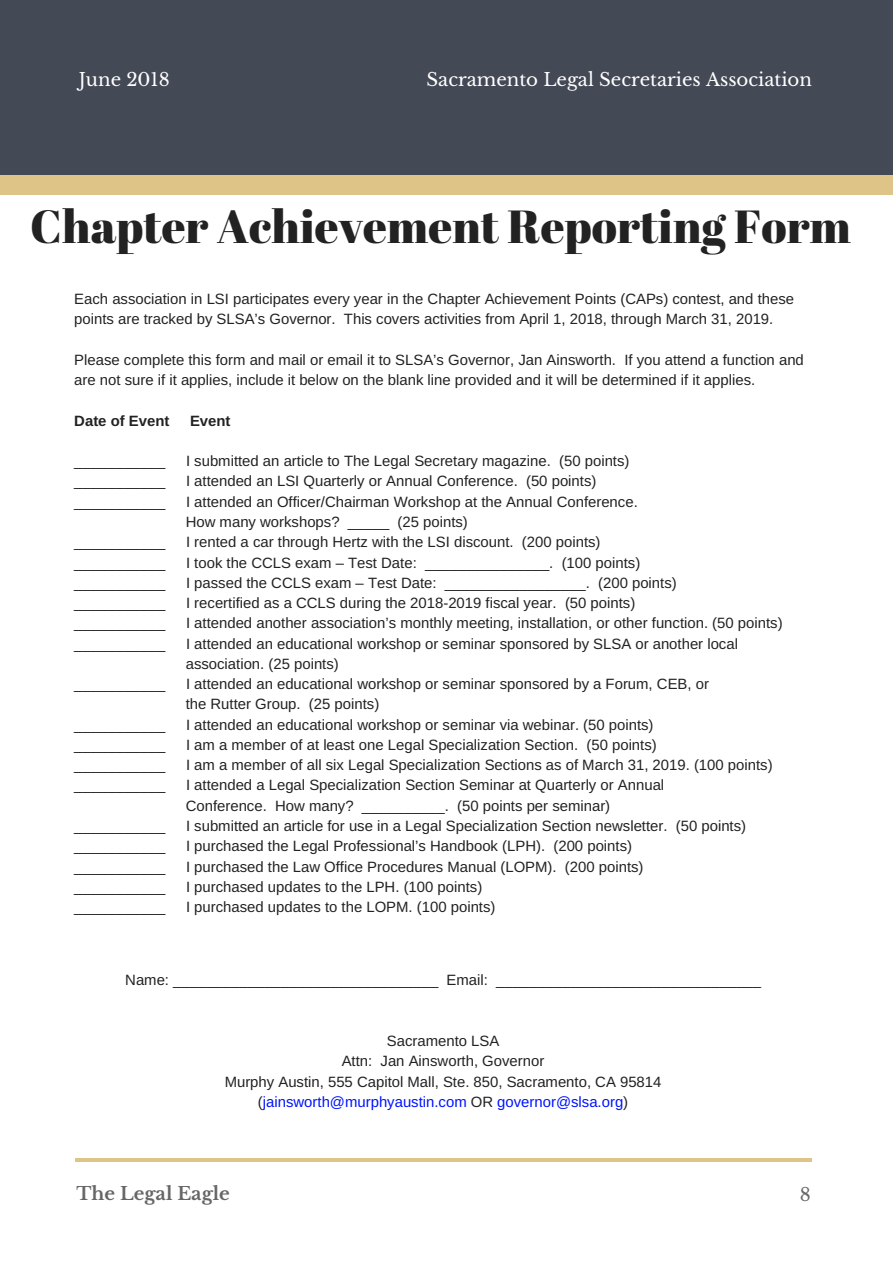
<style>
.page{position:relative;width:893px;height:1263px;background:#fff}
.page>*{position:absolute;margin:0;border:0;box-sizing:border-box;transform-origin:0 0}
.t1{font:46.35px "Abril Fatface";color:#222}
.t2{font:18.15px "Libre Baskerville";color:#fff}
.t3{font:700 18.15px "Libre Baskerville";color:#666}
.t4{font:18.15px "Libre Baskerville";color:#666}
.t5{font:14.85px/20.2px "Arimo";color:#222}
.t6{font:700 14.85px "Arimo";color:#222}
.s1{color:#0013ff}
</style>
<div class="page">
<div style="left:0;top:163px;width:893px;height:32px;background:#dec587"></div>
<div style="left:0;top:0;width:893px;height:175px;background:#444956"></div>
<hr style="left:75px;top:1159px;width:737px;height:3px;background:#dec587">
<p class="t2" style="left:79px;top:68px;width:92px">June 2018</p>
<p class="t2" style="left:427px;top:68px;width:387px">Sacramento Legal Secretaries Association</p>
<h1 class="t1" style="left:30px;top:194px;width:822px">Chapter Achievement Reporting Form</h1>
<p class="t5" style="left:74px;top:289px;width:721px">Each association in LSI participates every year in the Chapter Achievement Points (CAPs) contest, and these points are tracked by SLSA’s Governor. This covers activities from April 1, 2018, through March 31, 2019.</p>
<p class="t5" style="left:74px;top:350px;width:731px">Please complete this form and mail or email it to SLSA’s Governor, Jan Ainsworth. If you attend a function and are not sure if it applies, include it below on the blank line provided and it will be determined if it applies.</p>
<p class="t6" style="left:74px;top:412px;width:97px">Date of Event</p>
<p class="t6" style="left:190px;top:412px;width:42px">Event</p>
<p class="t5" style="left:74px;top:451px;width:93px">___________</p>
<p class="t5" style="left:74px;top:471px;width:93px">___________</p>
<p class="t5" style="left:74px;top:491px;width:93px">___________</p>
<p class="t5" style="left:74px;top:532px;width:93px">___________</p>
<p class="t5" style="left:74px;top:552px;width:93px">___________</p>
<p class="t5" style="left:74px;top:572px;width:93px">___________</p>
<p class="t5" style="left:74px;top:593px;width:93px">___________</p>
<p class="t5" style="left:74px;top:613px;width:93px">___________</p>
<p class="t5" style="left:74px;top:633px;width:93px">___________</p>
<p class="t5" style="left:74px;top:674px;width:93px">___________</p>
<p class="t5" style="left:74px;top:714px;width:93px">___________</p>
<p class="t5" style="left:74px;top:735px;width:93px">___________</p>
<p class="t5" style="left:74px;top:755px;width:93px">___________</p>
<p class="t5" style="left:74px;top:775px;width:93px">___________</p>
<p class="t5" style="left:74px;top:816px;width:93px">___________</p>
<p class="t5" style="left:74px;top:836px;width:93px">___________</p>
<p class="t5" style="left:74px;top:856px;width:93px">___________</p>
<p class="t5" style="left:74px;top:876px;width:93px">___________</p>
<p class="t5" style="left:74px;top:897px;width:93px">___________</p>
<p class="t5" style="left:186px;top:451px;width:445px">I submitted an article to The Legal Secretary magazine. (50 points)</p>
<p class="t5" style="left:186px;top:471px;width:412px">I attended an LSI Quarterly or Annual Conference. (50 points)</p>
<p class="t5" style="left:186px;top:491px;width:454px">I attended an Officer/Chairman Workshop at the Annual Conference.<br>How many workshops? _____ (25 points)</p>
<p class="t5" style="left:186px;top:532px;width:416px">I rented a car through Hertz with the LSI discount. (200 points)</p>
<p class="t5" style="left:186px;top:552px;width:456px">I took the CCLS exam – Test Date: _______________. (100 points)</p>
<p class="t5" style="left:186px;top:572px;width:492px">I passed the CCLS exam – Test Date: _________________. (200 points)</p>
<p class="t5" style="left:186px;top:593px;width:451px">I recertified as a CCLS during the 2018-2019 fiscal year. (50 points)</p>
<p class="t5" style="left:186px;top:613px;width:598px">I attended another association’s monthly meeting, installation, or other function. (50 points)</p>
<p class="t5" style="left:186px;top:633px;width:554px">I attended an educational workshop or seminar sponsored by SLSA or another local association. (25 points)</p>
<p class="t5" style="left:186px;top:674px;width:525px">I attended an educational workshop or seminar sponsored by a Forum, CEB, or the Rutter Group. (25 points)</p>
<p class="t5" style="left:186px;top:714px;width:469px">I attended an educational workshop or seminar via webinar. (50 points)</p>
<p class="t5" style="left:186px;top:735px;width:472px">I am a member of at least one Legal Specialization Section. (50 points)</p>
<p class="t5" style="left:186px;top:755px;width:588px">I am a member of all six Legal Specialization Sections as of March 31, 2019. (100 points)</p>
<p class="t5" style="left:186px;top:775px;width:480px">I attended a Legal Specialization Section Seminar at Quarterly or Annual<br>Conference. How many? __________. (50 points per seminar)</p>
<p class="t5" style="left:186px;top:816px;width:562px">I submitted an article for use in a Legal Specialization Section newsletter. (50 points)</p>
<p class="t5" style="left:186px;top:836px;width:447px">I purchased the Legal Professional’s Handbook (LPH). (200 points)</p>
<p class="t5" style="left:186px;top:856px;width:459px">I purchased the Law Office Procedures Manual (LOPM). (200 points)</p>
<p class="t5" style="left:186px;top:876px;width:298px">I purchased updates to the LPH. (100 points)</p>
<p class="t5" style="left:186px;top:897px;width:311px">I purchased updates to the LOPM. (100 points)</p>
<p class="t5" style="left:125px;top:970px;width:637px">Name: ________________________________ Email: ________________________________</p>
<p class="t5" style="left:225px;top:1031px;width:438px;text-align:center">Sacramento LSA<br>Attn: Jan Ainsworth, Governor<br>Murphy Austin, 555 Capitol Mall, Ste. 850, Sacramento, CA 95814 (<span class="s1">jainsworth@murphyaustin.com</span> OR <span class="s1">governor@slsa.org</span>)</p>
<p class="t3" style="left:77px;top:1182px;width:155px">The Legal Eagle</p>
<p class="t4" style="left:800px;top:1183px;width:13px">8</p>
</div>
